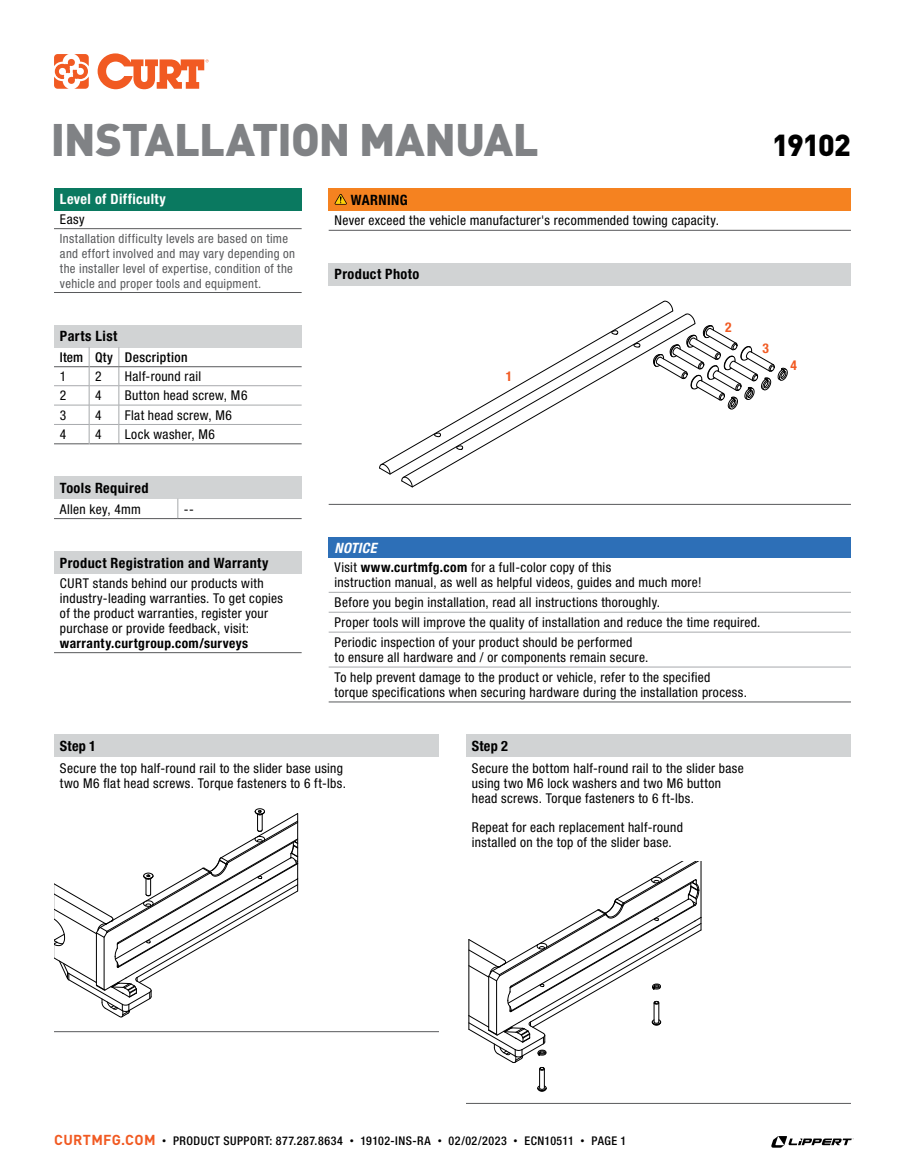
<style>
.page{position:relative;width:905px;height:1175px;background:#fff}
.page>*{position:absolute;margin:0;border:0;box-sizing:border-box;transform-origin:0 0}
.t1{font:900 45px "DINOT";letter-spacing:-.02em;color:#808285}
.t2{font:900 30px "DINOT";letter-spacing:-.04em;color:#000}
.t3{font:700 condensed 14.25px "Helvetica Neue LT Std";letter-spacing:.03em;color:#000}
.t4{font:700 condensed 14.25px "Helvetica Neue LT Std";letter-spacing:.03em;color:#fff}
.t5{font:italic 700 condensed 14.25px "Helvetica Neue LT Std";letter-spacing:.025em;color:#fff}
.t6{font:condensed 13.5px/15px "Helvetica Neue LT Std";letter-spacing:.025em;color:#000}
.t7{font:700 condensed 13.5px "Helvetica Neue LT Std";letter-spacing:.03em;color:#000}
.t8{font:500 condensed 13.5px "Helvetica Neue LT Std";letter-spacing:.03em;color:#000}
.t9{font:700 condensed 13.5px "Helvetica Neue LT Std";color:#f15a22}
.t10{font:condensed 12.75px/15px "Helvetica Neue LT Std";letter-spacing:.025em;color:#58595b}
.t11{font:500 condensed 12px "Helvetica Neue LT Std";letter-spacing:.04em;color:#000}
.s1{font-weight:700}
.s2{font-family:"DINOT";font-weight:700;font-stretch:normal;font-size:14.25px;color:#f15a22}
.s3{font-family:"DINOT";font-weight:400;font-stretch:normal;font-size:9px}
</style>
<div class="page">
<svg style="left:771px;top:1136px;width:82px;height:11px"></svg>
<svg style="left:54px;top:53px;width:155px;height:36px"></svg>
<div style="left:54px;top:551px;width:248px;height:22px;background:#d1d3d4"></div>
<hr style="left:54px;top:652px;width:248px;height:1px;background:#58595b">
<div style="left:54px;top:476px;width:247px;height:22px;background:#d1d3d4"></div>
<svg style="left:177px;top:498px;width:1px;height:20px"></svg>
<hr style="left:54px;top:518px;width:124px;height:1px;background:#58595b">
<hr style="left:178px;top:518px;width:123px;height:1px;background:#58595b">
<div style="left:54px;top:188px;width:248px;height:22px;background:#0a7960"></div>
<hr style="left:54px;top:228px;width:248px;height:1px;background:#58595b">
<hr style="left:54px;top:292px;width:248px;height:1px;background:#58595b">
<div style="left:328px;top:188px;width:522px;height:22px;background:#f58220"></div>
<hr style="left:328px;top:230px;width:522px;height:1px;background:#58595b">
<svg style="left:334px;top:194px;width:13px;height:11px"></svg>
<div style="left:328px;top:537px;width:522px;height:21px;background:#2d6fb7"></div>
<hr style="left:328px;top:701px;width:522px;height:1px;background:#58595b">
<hr style="left:328px;top:612px;width:522px;height:1px;background:#a7a9ac">
<hr style="left:328px;top:632px;width:522px;height:1px;background:#a7a9ac">
<hr style="left:328px;top:667px;width:522px;height:1px;background:#a7a9ac">
<hr style="left:328px;top:592px;width:522px;height:1px;background:#a7a9ac">
<div style="left:54px;top:325px;width:248px;height:22px;background:#d1d3d4"></div>
<hr style="left:54px;top:385px;width:35px;height:1px;background:#a7a9ac">
<hr style="left:89px;top:385px;width:30px;height:1px;background:#a7a9ac">
<hr style="left:119px;top:385px;width:183px;height:1px;background:#a7a9ac">
<hr style="left:54px;top:405px;width:35px;height:1px;background:#a7a9ac">
<hr style="left:89px;top:405px;width:30px;height:1px;background:#a7a9ac">
<hr style="left:119px;top:405px;width:183px;height:1px;background:#a7a9ac">
<svg style="left:119px;top:347px;width:1px;height:96px"></svg>
<hr style="left:54px;top:424px;width:35px;height:1px;background:#a7a9ac">
<hr style="left:89px;top:424px;width:30px;height:1px;background:#a7a9ac">
<hr style="left:119px;top:424px;width:183px;height:1px;background:#a7a9ac">
<hr style="left:54px;top:443px;width:35px;height:1px;background:#58595b">
<hr style="left:89px;top:443px;width:30px;height:1px;background:#58595b">
<hr style="left:119px;top:443px;width:183px;height:1px;background:#58595b">
<hr style="left:54px;top:366px;width:35px;height:1px;background:#58595b">
<hr style="left:89px;top:366px;width:30px;height:1px;background:#58595b">
<hr style="left:119px;top:366px;width:183px;height:1px;background:#58595b">
<svg style="left:89px;top:347px;width:1px;height:97px"></svg>
<div style="left:328px;top:263px;width:522px;height:22px;background:#d1d3d4"></div>
<hr style="left:328px;top:504px;width:522px;height:1px;background:#58595b">
<svg style="left:401px;top:478px;width:12px;height:10px"></svg>
<svg style="left:379px;top:465px;width:12px;height:10px"></svg>
<svg style="left:380px;top:307px;width:272px;height:159px"></svg>
<svg style="left:652px;top:300px;width:136px;height:110px"></svg>
<div style="left:54px;top:734px;width:385px;height:22px;background:#d1d3d4"></div>
<hr style="left:54px;top:1031px;width:385px;height:1px;background:#58595b">
<svg style="left:54px;top:808px;width:245px;height:209px"></svg>
<div style="left:466px;top:734px;width:384px;height:22px;background:#d1d3d4"></div>
<hr style="left:466px;top:1103px;width:384px;height:1px;background:#58595b">
<svg style="left:468px;top:861px;width:234px;height:231px"></svg>
<h1 class="t1" style="left:51px;top:103px;width:489px">INSTALLATION MANUAL</h1>
<h2 class="t2" style="left:772px;top:121px;width:80px">19102</h2>
<p class="t4" style="left:60px;top:190px;width:107px">Level of Difficulty</p>
<p class="t6" style="left:60px;top:211px;width:26px">Easy</p>
<p class="t10" style="left:60px;top:230px;width:237px">Installation difficulty levels are based on time and effort involved and may vary depending on the installer level of expertise, condition of the vehicle and proper tools and equipment.</p>
<p class="t3" style="left:60px;top:328px;width:59px">Parts List</p>
<p class="t8" style="left:60px;top:349px;width:129px">Item Qty Description</p>
<p class="t6" style="left:60px;top:368px;width:8px">1</p>
<p class="t6" style="left:95px;top:368px;width:8px">2</p>
<p class="t6" style="left:125px;top:368px;width:78px">Half-round rail</p>
<p class="t6" style="left:60px;top:388px;width:8px">2</p>
<p class="t6" style="left:95px;top:388px;width:8px">4</p>
<p class="t6" style="left:125px;top:388px;width:124px">Button head screw, M6</p>
<p class="t6" style="left:60px;top:407px;width:8px">3</p>
<p class="t6" style="left:95px;top:407px;width:8px">4</p>
<p class="t6" style="left:125px;top:407px;width:109px">Flat head screw, M6</p>
<p class="t6" style="left:60px;top:426px;width:8px">4</p>
<p class="t6" style="left:95px;top:426px;width:8px">4</p>
<p class="t6" style="left:125px;top:426px;width:92px">Lock washer, M6</p>
<p class="t3" style="left:60px;top:479px;width:90px">Tools Required</p>
<p class="t6" style="left:60px;top:501px;width:82px">Allen key, 4mm</p>
<p class="t6" style="left:184px;top:501px;width:11px">--</p>
<p class="t3" style="left:60px;top:554px;width:210px">Product Registration and Warranty</p>
<p class="t6" style="left:60px;top:575px;width:225px">CURT stands behind our products with industry-leading warranties. To get copies of the product warranties, register your purchase or provide feedback, visit:</p>
<p class="t7" style="left:60px;top:635px;width:189px">warranty.curtgroup.com/surveys</p>
<p class="t3" style="left:351px;top:191px;width:58px">WARNING</p>
<p class="t6" style="left:334px;top:212px;width:386px">Never exceed the vehicle manufacturer's recommended towing capacity.</p>
<p class="t3" style="left:334px;top:265px;width:86px">Product Photo</p>
<p class="t9" style="left:506px;top:368px;width:8px">1</p>
<p class="t9" style="left:725px;top:318px;width:8px">2</p>
<p class="t9" style="left:762px;top:340px;width:8px">3</p>
<p class="t5" style="left:334px;top:539px;width:43px">NOTICE</p>
<p class="t6" style="left:334px;top:559px;width:368px">Visit <span class="s1">www.curtmfg.com</span> for a full-color copy of this<br>instruction manual, as well as helpful videos, guides and much more!</p>
<p class="t6" style="left:334px;top:592px;width:427px;line-height:20px">Before you begin installation, read all instructions thoroughly.<br>Proper tools will improve the quality of installation and reduce the time required.<br>Periodic inspection of your product should be performed</p>
<p class="t6" style="left:334px;top:647px;width:377px;line-height:20px">to ensure all hardware and / or components remain secure.<br>To help prevent damage to the product or vehicle, refer to the specified</p>
<p class="t6" style="left:334px;top:684px;width:414px">torque specifications when securing hardware during the installation process.</p>
<p class="t3" style="left:60px;top:737px;width:38px">Step 1</p>
<p class="t6" style="left:60px;top:761px;width:287px">Secure the top half-round rail to the slider base using two M6 flat head screws. Torque fasteners to 6 ft-lbs.</p>
<p class="t3" style="left:472px;top:737px;width:38px">Step 2</p>
<p class="t6" style="left:472px;top:761px;width:273px">Secure the bottom half-round rail to the slider base using two M6 lock washers and two M6 button head screws. Torque fasteners to 6 ft-lbs.</p>
<p class="t6" style="left:472px;top:819px;width:212px">Repeat for each replacement half-round installed on the top of the slider base.</p>
<p class="t9" style="left:790px;top:357px;width:8px">4</p>
<p class="t11" style="left:54px;top:1133px;width:573px"><span class="s2">CURTMFG.COM</span> <span class="s3">•</span> PRODUCT SUPPORT: 877.287.8634 <span class="s3">•</span> 19102-INS-RA <span class="s3">•</span> 02/02/2023 <span class="s3">•</span> ECN10511 <span class="s3">•</span> PAGE 1</p>
</div>
